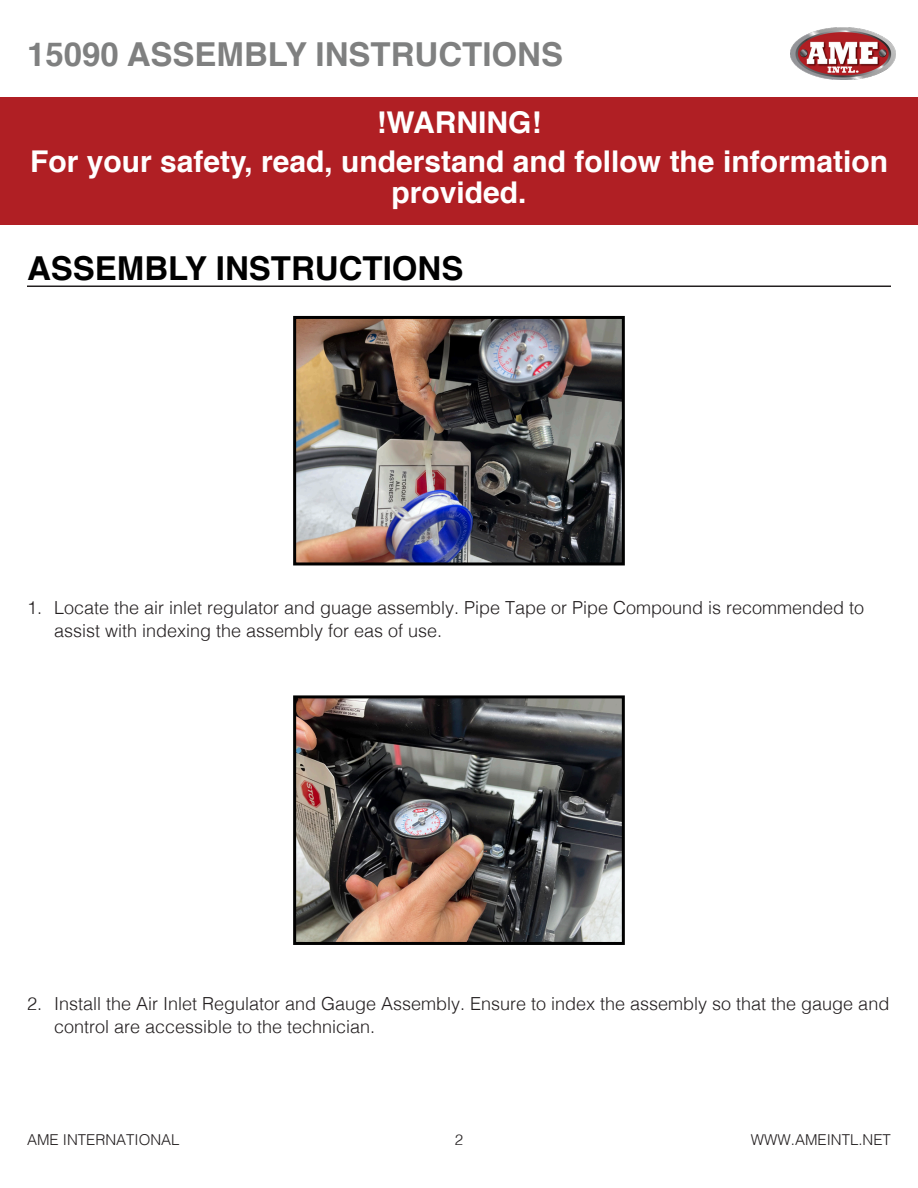
<style>
.page{position:relative;width:918px;height:1188px;background:#fff}
.page>*{position:absolute;margin:0;border:0;box-sizing:border-box;transform-origin:0 0}
.t1{font:700 33px "Helvetica";color:#7f8080}
.t2{font:700 33px "Helvetica";color:#000}
.t3{font:700 30px/31.5px "Helvetica";color:#fff;text-align:center}
.t4{font:300 18px/22.5px "Helvetica";color:#231f20}
.t5{font:300 15px "Helvetica";color:#231f20}
</style>
<div class="page">
<div style="left:0;top:97px;width:918px;height:128px;background:#b01f24"></div>
<img style="left:791px;top:28px;width:105px;height:51px">
<hr style="left:27px;top:286px;width:864px;height:1px;background:#231f20">
<img style="left:297px;top:320px;width:324px;height:241px">
<div style="left:293px;top:316px;width:332px;height:249px;border:3px solid #000"></div>
<img style="left:297px;top:699px;width:324px;height:242px">
<div style="left:293px;top:695px;width:332px;height:250px;border:3px solid #000"></div>
<p class="t1" style="left:27px;top:28px;width:538px">15090 ASSEMBLY INSTRUCTIONS</p>
<p class="t3" style="left:377px;top:107px;width:166px">!WARNING!</p>
<p class="t3" style="left:30px;top:146px;width:859px">For your safety, read, understand and follow the information provided.</p>
<p class="t2" style="left:27px;top:242px;width:438px">ASSEMBLY INSTRUCTIONS</p>
<p class="t4" style="left:54px;top:595px;width:812px;text-indent:-27px">1. Locate the air inlet regulator and guage assembly. Pipe Tape or Pipe Compound is recommended to assist with indexing the assembly for eas of use.</p>
<p class="t4" style="left:54px;top:991px;width:837px;text-indent:-27px">2. Install the Air Inlet Regulator and Gauge Assembly. Ensure to index the assembly so that the gauge and control are accessible to the technician.</p>
<p class="t5" style="left:27px;top:1127px;width:154px">AME INTERNATIONAL</p>
<p class="t5" style="left:751px;top:1127px;width:142px">WWW.AMEINTL.NET</p>
<p class="t5" style="left:455px;top:1127px;width:10px">2</p>
</div>
